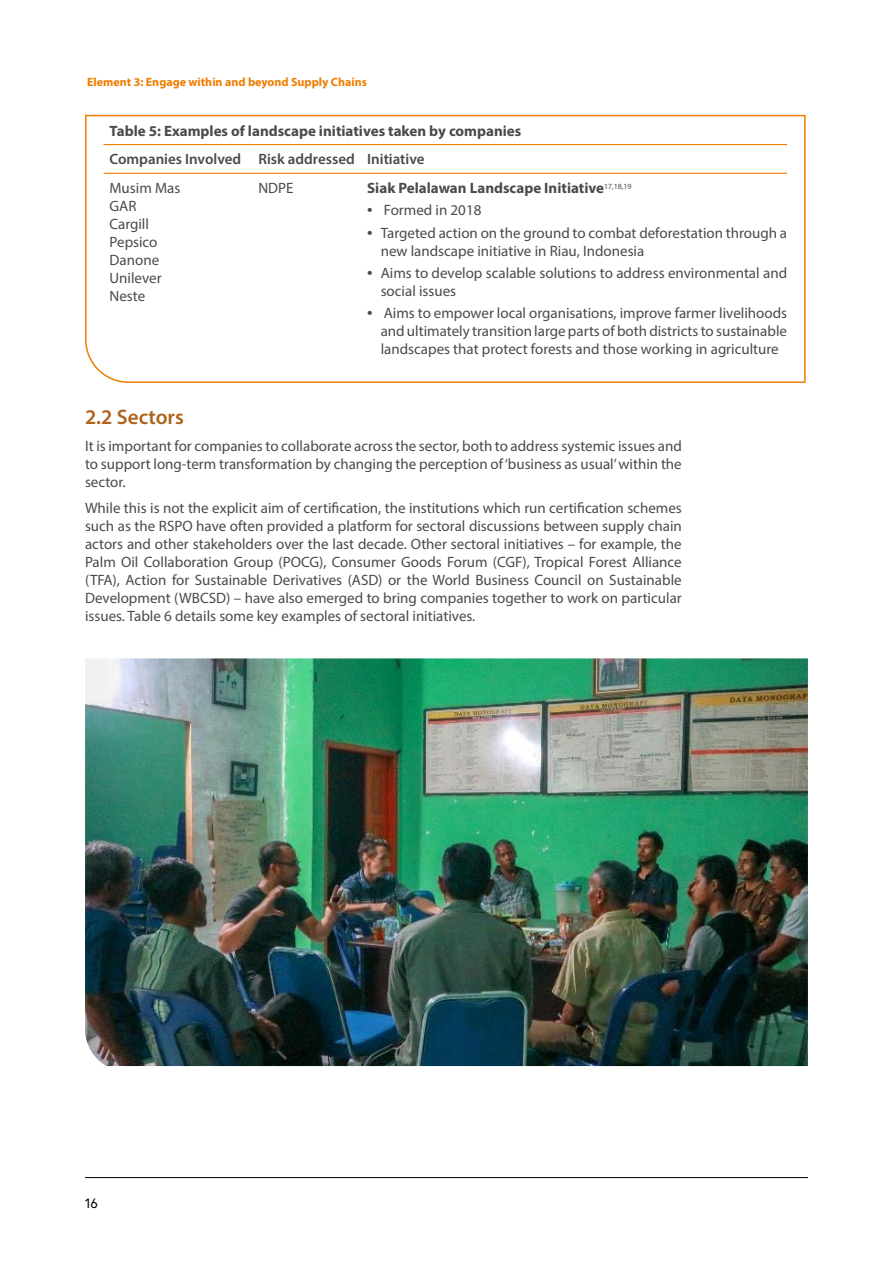
<style>
.page{position:relative;width:893px;height:1263px;background:#fff}
.page>*{position:absolute;margin:0;border:0;box-sizing:border-box;transform-origin:0 0}
.t1{font:600 21px "Myriad Pro";color:#ae631c}
.t2{font:15px/18px "Myriad Pro";color:#4a4a49}
.t3{font:700 15px "Myriad Pro";color:#4a4a49}
.t4{font:600 15px "Myriad Pro";color:#4a4a49}
.t5{font:13.5px "Europa";color:#000}
.t6{font:700 12px "Myriad Pro";color:#ef7d00}
.s1{font-size:19.5px}
</style>
<div class="page">
<hr style="left:85px;top:1177px;width:723px;height:1px;background:#000">
<svg style="left:85px;top:114px;width:721px;height:269px"></svg>
<img style="left:85px;top:658px;width:723px;height:408px">
<p class="t6" style="left:87px;top:74px;width:281px">Element 3: Engage within and beyond Supply Chains</p>
<p class="t3" style="left:110px;top:121px;width:413px">Table 5: Examples of landscape initiatives taken by companies</p>
<p class="t4" style="left:110px;top:150px;width:316px">Companies Involved Risk addressed Initiative</p>
<p class="t2" style="left:110px;top:179px;width:72px">Musim Mas<br>GAR<br>Cargill<br>Pepsico<br>Danone<br>Unilever<br>Neste</p>
<p class="t2" style="left:258px;top:179px;width:37px">NDPE</p>
<p class="t3" style="left:367px;top:178px;width:266px">Siak Pelalawan Landscape Initiative<sup>17,18,19</sup></p>
<p class="t2" style="left:367px;top:201px;width:116px"><span class="s1">•</span> Formed in 2018</p>
<p class="t2" style="left:381px;top:223px;width:408px;text-indent:-14px"><span class="s1">•</span> Targeted action on the ground to combat deforestation through a new landscape initiative in Riau, Indonesia</p>
<p class="t2" style="left:381px;top:264px;width:408px;text-indent:-14px"><span class="s1">•</span> Aims to develop scalable solutions to address environmental and social issues</p>
<p class="t2" style="left:381px;top:304px;width:408px;text-align:justify;text-indent:-14px"><span class="s1">•</span> Aims to empower local organisations, improve farmer livelihoods and ultimately transition large parts of both districts to sustainable landscapes that protect forests and those working in agriculture</p>
<h1 class="t1" style="left:85px;top:404px;width:100px">2.2 Sectors</h1>
<p class="t2" style="left:85px;top:436px;width:598px;text-align:justify">It is important for companies to collaborate across the sector, both to address systemic issues and to support long-term transformation by changing the perception of ‘business as usual’ within the sector.</p>
<p class="t2" style="left:85px;top:499px;width:598px;text-align:justify">While this is not the explicit aim of certification, the institutions which run certification schemes such as the RSPO have often provided a platform for sectoral discussions between supply chain actors and other stakeholders over the last decade. Other sectoral initiatives – for example, the Palm Oil Collaboration Group (POCG), Consumer Goods Forum (CGF), Tropical Forest Alliance (TFA), Action for Sustainable Derivatives (ASD) or the World Business Council on Sustainable Development (WBCSD) – have also emerged to bring companies together to work on particular issues. Table 6 details some key examples of sectoral initiatives.</p>
<p class="t5" style="left:85px;top:1195px;width:14px">16</p>
</div>
